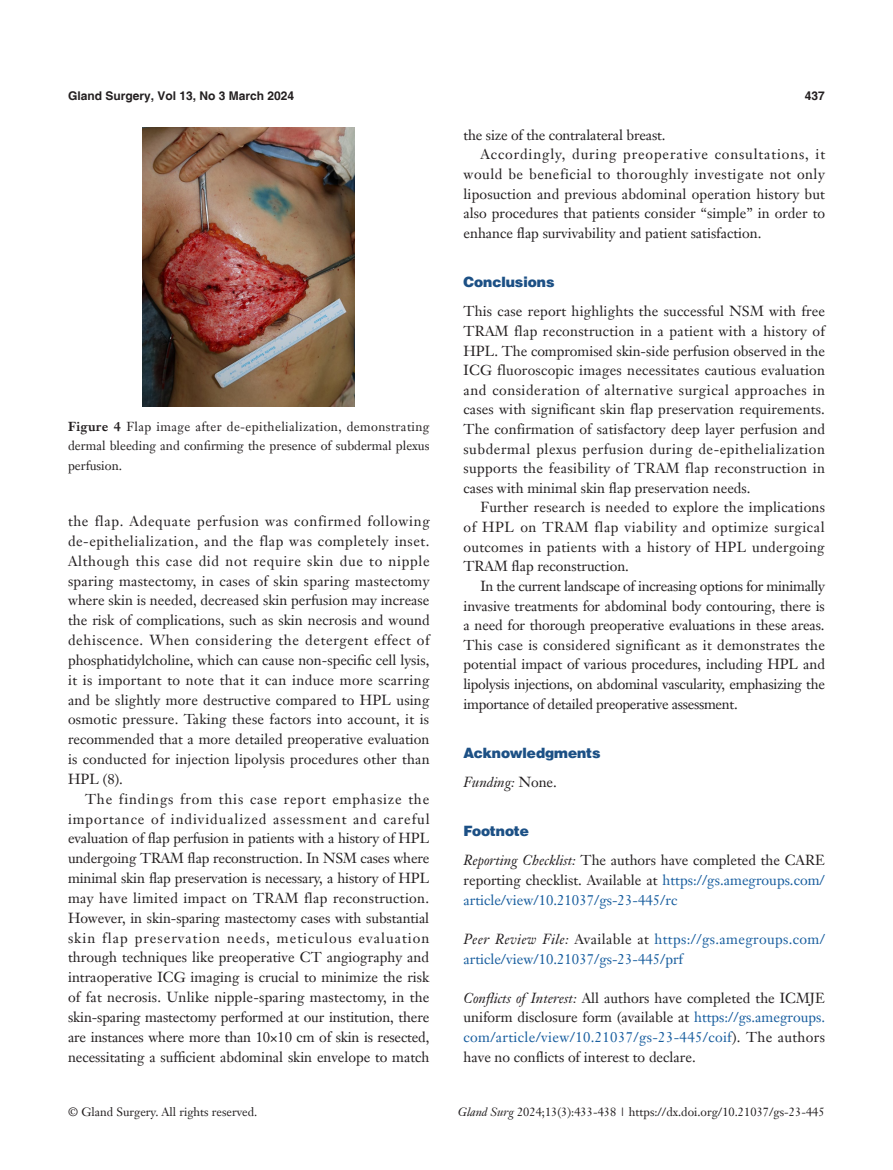
<style>
.page{position:relative;width:893px;height:1170px;background:#fff}
.page>*{position:absolute;margin:0;border:0;box-sizing:border-box;transform-origin:0 0}
.t1{font:14.25px/19.6px "Janson Text LT";color:#231f20;text-align:justify}
.t2{font:14.25px/19.6px "Janson Text LT";letter-spacing:.025em;color:#175d9e}
._1ji-6_5{font:900 14.25px "Helvetica";color:#1c5085}
.t3{font:italic 14.25px "Janson Text LT";color:#231f20}
.t4{font:12.75px/19.5px "Janson Text LT";color:#231f20;text-align:justify}
.t5{font:12px "Janson Text LT";color:#231f20}
.t6{font:700 12px "Helvetica";color:#231f20}
.s1{font-weight:700}
.s2{font-style:normal}
.s3{font-style:italic}
.s4{color:#175d9e}
.s5{font-style:italic;color:#231f20}
.s6{color:#231f20}
</style>
<div class="page">
<img style="left:143px;top:128px;width:212px;height:278px">
<p class="t6" style="left:68px;top:88px;width:228px">Gland Surgery, Vol 13, No 3 March 2024</p>
<p class="t6" style="left:805px;top:88px;width:22px">437</p>
<p class="t4" style="left:68px;top:416px;width:363px"><span class="s1">Figure 4</span> Flap image after de-epithelialization, demonstrating dermal bleeding and confirming the presence of subdermal plexus perfusion.</p>
<p class="t1" style="left:68px;top:511px;width:363px">the flap. Adequate perfusion was confirmed following de-epithelialization, and the flap was completely inset.<br>Although this case did not require skin due to nipple sparing mastectomy, in cases of skin sparing mastectomy where skin is needed, decreased skin perfusion may increase the risk of complications, such as skin necrosis and wound dehiscence. When considering the detergent effect of phosphatidylcholine, which can cause non-specific cell lysis, it is important to note that it can induce more scarring and be slightly more destructive compared to HPL using osmotic pressure. Taking these factors into account, it is recommended that a more detailed preoperative evaluation is conducted for injection lipolysis procedures other than HPL (8).</p>
<p class="t1" style="left:68px;top:788px;width:363px;text-indent:17px">The findings from this case report emphasize the importance of individualized assessment and careful evaluation of flap perfusion in patients with a history of HPL undergoing TRAM flap reconstruction. In NSM cases where minimal skin flap preservation is necessary, a history of HPL may have limited impact on TRAM flap reconstruction.<br>However, in skin-sparing mastectomy cases with substantial skin flap preservation needs, meticulous evaluation through techniques like preoperative CT angiography and intraoperative ICG imaging is crucial to minimize the risk of fat necrosis. Unlike nipple-sparing mastectomy, in the skin-sparing mastectomy performed at our institution, there are instances where more than 10×10 cm of skin is resected, necessitating a sufficient abdominal skin envelope to match</p>
<p class="t1" style="left:463px;top:125px;width:203px">the size of the contralateral breast.</p>
<p class="t1" style="left:463px;top:144px;width:363px;text-indent:17px">Accordingly, during preoperative consultations, it would be beneficial to thoroughly investigate not only liposuction and previous abdominal operation history but also procedures that patients consider “simple” in order to enhance flap survivability and patient satisfaction.</p>
<p class="_1ji-6_5" style="left:463px;top:272px;width:92px">Conclusions</p>
<p class="t1" style="left:463px;top:301px;width:363px">This case report highlights the successful NSM with free TRAM flap reconstruction in a patient with a history of HPL. The compromised skin-side perfusion observed in the ICG fluoroscopic images necessitates cautious evaluation and consideration of alternative surgical approaches in cases with significant skin flap preservation requirements.<br>The confirmation of satisfactory deep layer perfusion and subdermal plexus perfusion during de-epithelialization supports the feasibility of TRAM flap reconstruction in cases with minimal skin flap preservation needs.</p>
<p class="t1" style="left:463px;top:497px;width:363px;text-indent:17px">Further research is needed to explore the implications of HPL on TRAM flap viability and optimize surgical outcomes in patients with a history of HPL undergoing TRAM flap reconstruction.</p>
<p class="t1" style="left:463px;top:576px;width:363px;text-indent:17px">In the current landscape of increasing options for minimally invasive treatments for abdominal body contouring, there is a need for thorough preoperative evaluations in these areas.<br>This case is considered significant as it demonstrates the potential impact of various procedures, including HPL and lipolysis injections, on abdominal vascularity, emphasizing the importance of detailed preoperative assessment.</p>
<p class="_1ji-6_5" style="left:463px;top:743px;width:139px">Acknowledgments</p>
<p class="t3" style="left:463px;top:773px;width:95px">Funding: <span class="s2">None.</span></p>
<p class="_1ji-6_5" style="left:463px;top:821px;width:67px">Footnote</p>
<p class="t1" style="left:463px;top:850px;width:363px"><span class="s3">Reporting Checklist:</span> The authors have completed the CARE reporting checklist. Available at <span class="s4">https://gs.amegroups.com/ article/view/10.21037/gs-23-445/rc</span></p>
<p class="t2" style="left:463px;top:928px;width:363px"><span class="s5">Peer Review File:</span> <span class="s6">Available at</span> https://gs.amegroups.com/ article/view/10.21037/gs-23-445/prf</p>
<p class="t1" style="left:463px;top:987px;width:363px"><span class="s3">Conflicts of Interest:</span> All authors have completed the ICMJE uniform disclosure form (available at <span class="s4">https://gs.amegroups. com/article/view/10.21037/gs-23-445/coif</span>). The authors have no conflicts of interest to declare.</p>
<p class="t5" style="left:68px;top:1104px;width:191px">© Gland Surgery. All rights reserved.</p>
<p class="t5" style="left:458px;top:1104px;width:368px"><span class="s3">Gland Surg</span> 2024;13(3):433-438 | https://dx.doi.org/10.21037/gs-23-445</p>
</div>
